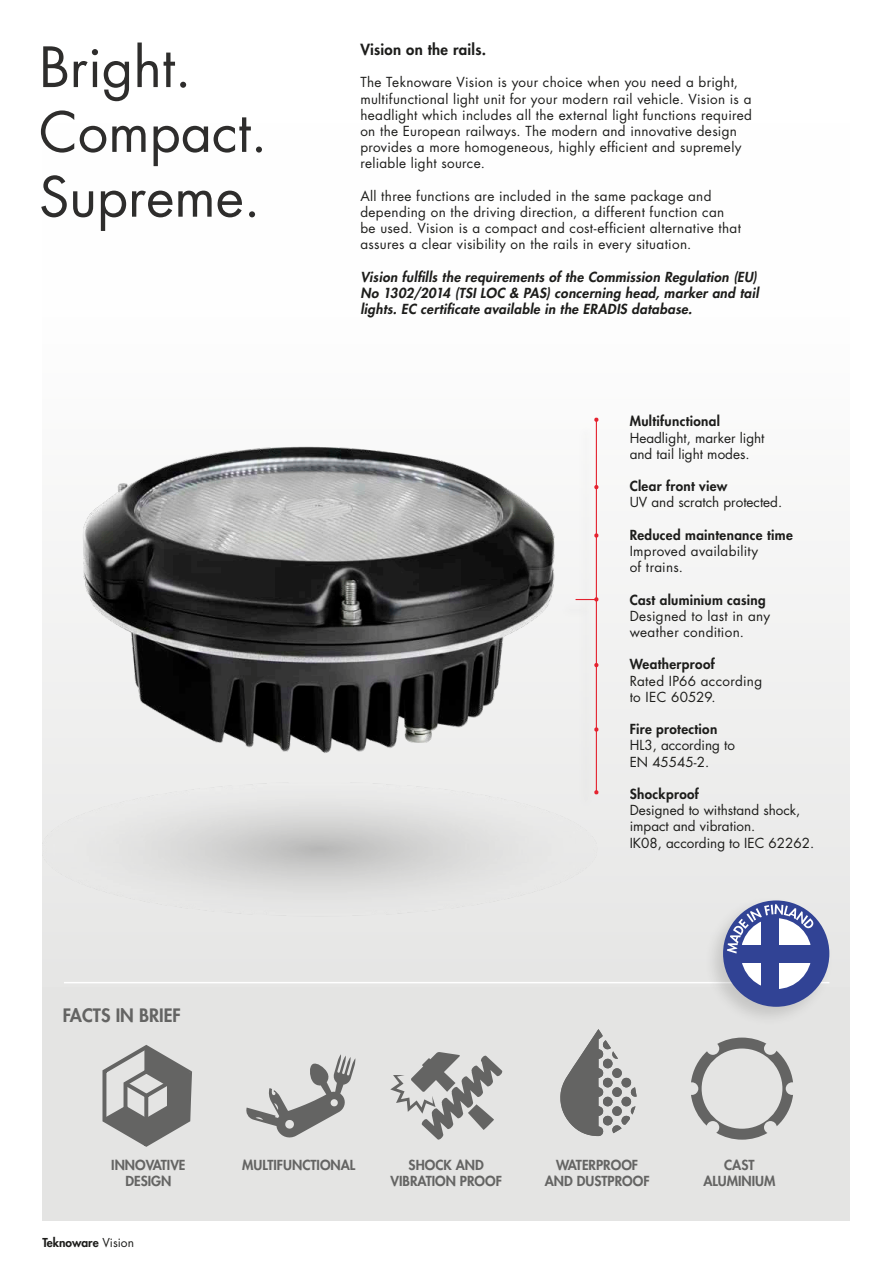
<style>
.page{position:relative;width:893px;height:1263px;background:#fff}
.page>*{position:absolute;margin:0;border:0;box-sizing:border-box;transform-origin:0 0}
.t1{font:54px/64.8px "Futura Std";color:#2e2d2c}
.t2{font:800 18px "Futura Std";color:#646463}
.t3{font:800 15px "Futura Std";letter-spacing:.02em;color:#1d1d1b}
.t4{font:13.5px/16.2px "Futura Std";letter-spacing:.02em;color:#1d1d1b}
.t5{font:italic 800 13.5px/16.2px "Futura Std";letter-spacing:.02em;color:#1d1d1b}
.t6{font:13.5px/16.2px "Futura Std";color:#1d1d1b}
.t7{font:800 13.5px "Futura Std";letter-spacing:.025em;color:#1d1d1b}
.t8{font:800 13.5px/16.2px "Futura Std";color:#646463;text-align:center}
.t9{font:800 12px "Futura Std";color:#1d1d1b}
.s1{font-weight:400}
</style>
<div class="page">
<div style="left:43px;top:123px;width:807px;height:863px;background:linear-gradient(to bottom,#fff,#e7e7e6)"></div>
<div style="left:43px;top:986px;width:807px;height:234px;background:#e4e4e3"></div>
<svg style="left:102px;top:1045px;width:90px;height:102px"></svg>
<svg style="left:390px;top:1052px;width:113px;height:88px"></svg>
<div style="left:577px;top:423px;width:17px;height:387px;background:#f9f9f9"></div>
<hr style="left:596px;top:420px;width:1px;height:372px;background:#e52330">
<svg style="left:594px;top:417px;width:5px;height:5px"></svg>
<hr style="left:64px;top:982px;width:765px;height:1px;background:#fff">
<div style="left:704px;top:896px;width:130px;height:130px;background:#1d1d1b;opacity:.15"></div>
<div style="left:723px;top:900px;width:106px;height:107px;background:#314395;border-radius:50%"></div>
<div style="left:741px;top:918px;width:71px;height:71px;background:#fff;border-radius:50%"></div>
<div style="left:761px;top:918px;width:17px;height:72px;background:#314395"></div>
<div style="left:738px;top:945px;width:76px;height:17px;background:#314395"></div>
<svg style="left:727px;top:904px;width:86px;height:49px"></svg>
<img style="left:43px;top:435px;width:587px;height:497px">
<svg style="left:560px;top:1029px;width:77px;height:107px"></svg>
<svg style="left:691px;top:1037px;width:102px;height:103px"></svg>
<svg style="left:246px;top:1054px;width:109px;height:84px"></svg>
<h1 class="t1" style="left:39px;top:35px;width:230px">Bright.<br>Compact.<br>Supreme.</h1>
<h2 class="t2" style="left:63px;top:1003px;width:120px">FACTS IN BRIEF</h2>
<p class="t3" style="left:360px;top:40px;width:127px">Vision on the rails.</p>
<p class="t4" style="left:360px;top:74px;width:393px">The Teknoware Vision is your choice when you need a bright, multifunctional light unit for your modern rail vehicle. Vision is a headlight which includes all the external light functions required on the European railways. The modern and innovative design provides a more homogeneous, highly efficient and supremely reliable light source.</p>
<p class="t4" style="left:360px;top:188px;width:382px">All three functions are included in the same package and depending on the driving direction, a different function can be used. Vision is a compact and cost-efficient alternative that assures a clear visibility on the rails in every situation.</p>
<p class="t5" style="left:360px;top:269px;width:400px">Vision fulfills the requirements of the Commission Regulation (EU)<br>No 1302/2014 (TSI LOC &amp; PAS) concerning head, marker and tail lights. EC certificate available in the ERADIS database.</p>
<p class="t7" style="left:630px;top:413px;width:92px">Multifunctional</p>
<p class="t6" style="left:630px;top:430px;width:136px">Headlight, marker light and tail light modes.</p>
<p class="t7" style="left:630px;top:478px;width:99px">Clear front view</p>
<p class="t6" style="left:630px;top:494px;width:154px">UV and scratch protected.</p>
<p class="t7" style="left:630px;top:526px;width:165px">Reduced maintenance time</p>
<p class="t4" style="left:630px;top:543px;width:130px">Improved availability of trains.</p>
<p class="t7" style="left:630px;top:591px;width:138px">Cast aluminium casing</p>
<p class="t4" style="left:630px;top:608px;width:142px">Designed to last in any weather condition.</p>
<p class="t7" style="left:630px;top:656px;width:87px">Weatherproof</p>
<p class="t4" style="left:630px;top:673px;width:134px">Rated IP66 according to IEC 60529.</p>
<p class="t7" style="left:630px;top:721px;width:89px">Fire protection</p>
<p class="t6" style="left:630px;top:737px;width:107px">HL3, according to<br>EN 45545-2.</p>
<p class="t7" style="left:630px;top:785px;width:71px">Shockproof</p>
<p class="t6" style="left:630px;top:802px;width:186px">Designed to withstand shock, impact and vibration.<br>IK08, according to IEC 62262.</p>
<p class="t8" style="left:111px;top:1156px;width:76px">INNOVATIVE<br>DESIGN</p>
<p class="t8" style="left:391px;top:1156px;width:113px">SHOCK AND<br>VIBRATION PROOF</p>
<p class="t8" style="left:242px;top:1156px;width:115px">MULTIFUNCTIONAL</p>
<p class="t8" style="left:703px;top:1156px;width:74px">CAST<br>ALUMINIUM</p>
<p class="t8" style="left:545px;top:1156px;width:106px">WATERPROOF<br>AND DUSTPROOF</p>
<p class="t9" style="left:43px;top:1234px;width:93px">Teknoware <span class="s1">Vision</span></p>
</div>
